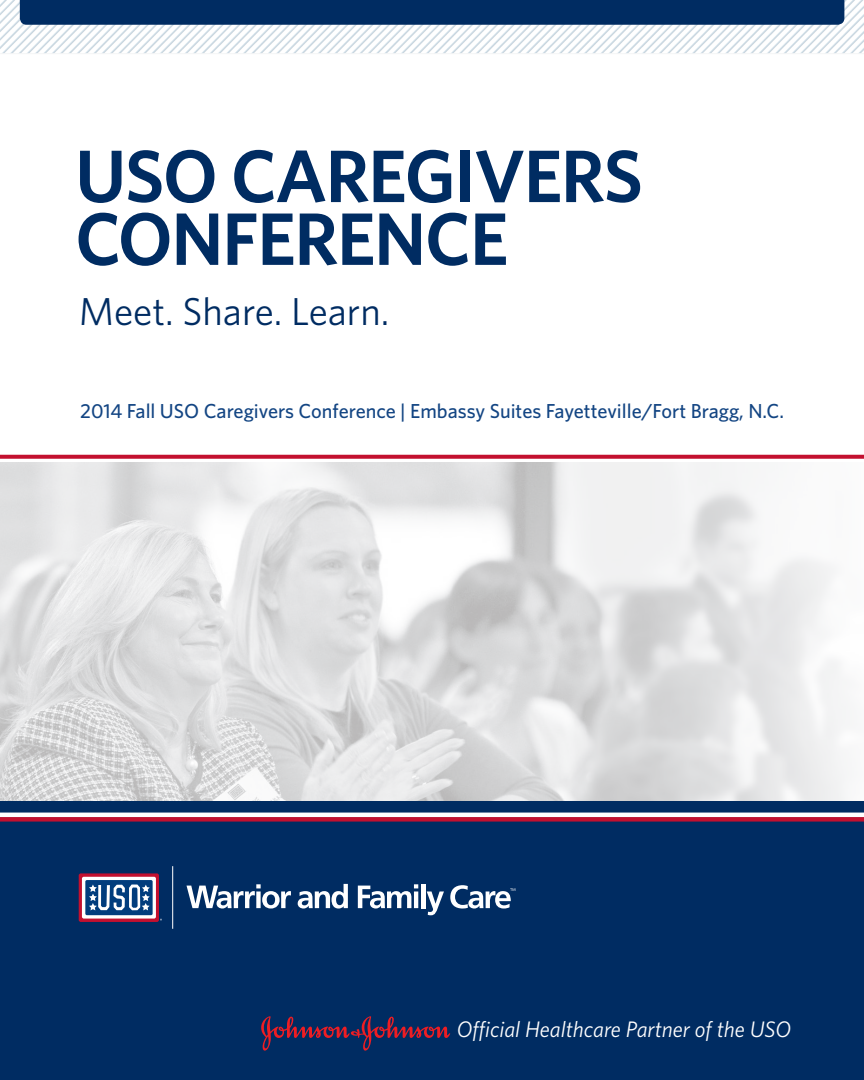
<style>
.page{position:relative;width:864px;height:1080px;background:#fff}
.page>*{position:absolute;margin:0;border:0;box-sizing:border-box;transform-origin:0 0}
.t1{font:600 74.4px/62.8px "Whitney";letter-spacing:-.02em;color:#002c62}
.t2{font:39px "Whitney";color:#002c62}
.H2_session_titles{font:italic 22.5px "Whitney";color:#fff}
.table_body{font:500 20.25px "Whitney";color:#134583}
</style>
<div class="page">
<img style="left:0;top:462px;width:864px;height:340px">
<svg style="left:0;top:0;width:864px;height:54px"></svg>
<div style="left:20px;top:0;width:824px;height:25px;background:#002c62"></div>
<div style="left:0;top:802px;width:864px;height:278px;background:#002c62"></div>
<div style="left:0;top:817px;width:864px;height:5px;background:#c3102f"></div>
<hr style="left:0;top:813px;width:864px;height:4px;background:#fff">
<div style="left:0;top:454px;width:864px;height:5px;background:#c3102f"></div>
<svg style="left:187px;top:884px;width:104px;height:25px"></svg>
<svg style="left:298px;top:884px;width:50px;height:25px"></svg>
<svg style="left:358px;top:884px;width:60px;height:25px"></svg>
<hr style="left:421px;top:884px;width:4px;height:24px;background:#fff">
<svg style="left:427px;top:891px;width:17px;height:24px"></svg>
<hr style="left:172px;top:866px;width:1px;height:63px;background:#fff">
<div style="left:79px;top:873px;width:80px;height:49px;background:linear-gradient(to bottom,#c61c39,#c41332);border-radius:2px"></div>
<div style="left:82px;top:877px;width:74px;height:42px;background:#fff;border-radius:2px"></div>
<div style="left:85px;top:880px;width:68px;height:35px;background:#013d7d;border-radius:2px"></div>
<svg style="left:89px;top:884px;width:61px;height:26px"></svg>
<svg style="left:450px;top:885px;width:65px;height:24px"></svg>
<svg style="left:261px;top:1016px;width:189px;height:35px"></svg>
<p class="t1" style="left:75px;top:143px;width:570px">USO CAREGIVERS<br>CONFERENCE</p>
<p class="t2" style="left:79px;top:285px;width:312px">Meet. Share. Learn.</p>
<p class="table_body" style="left:80px;top:398px;width:705px">2014 Fall USO Caregivers Conference | Embassy Suites Fayetteville/Fort Bragg, N.C.</p>
<p class="H2_session_titles" style="left:457px;top:1015px;width:336px">Official Healthcare Partner of the USO</p>
</div>
